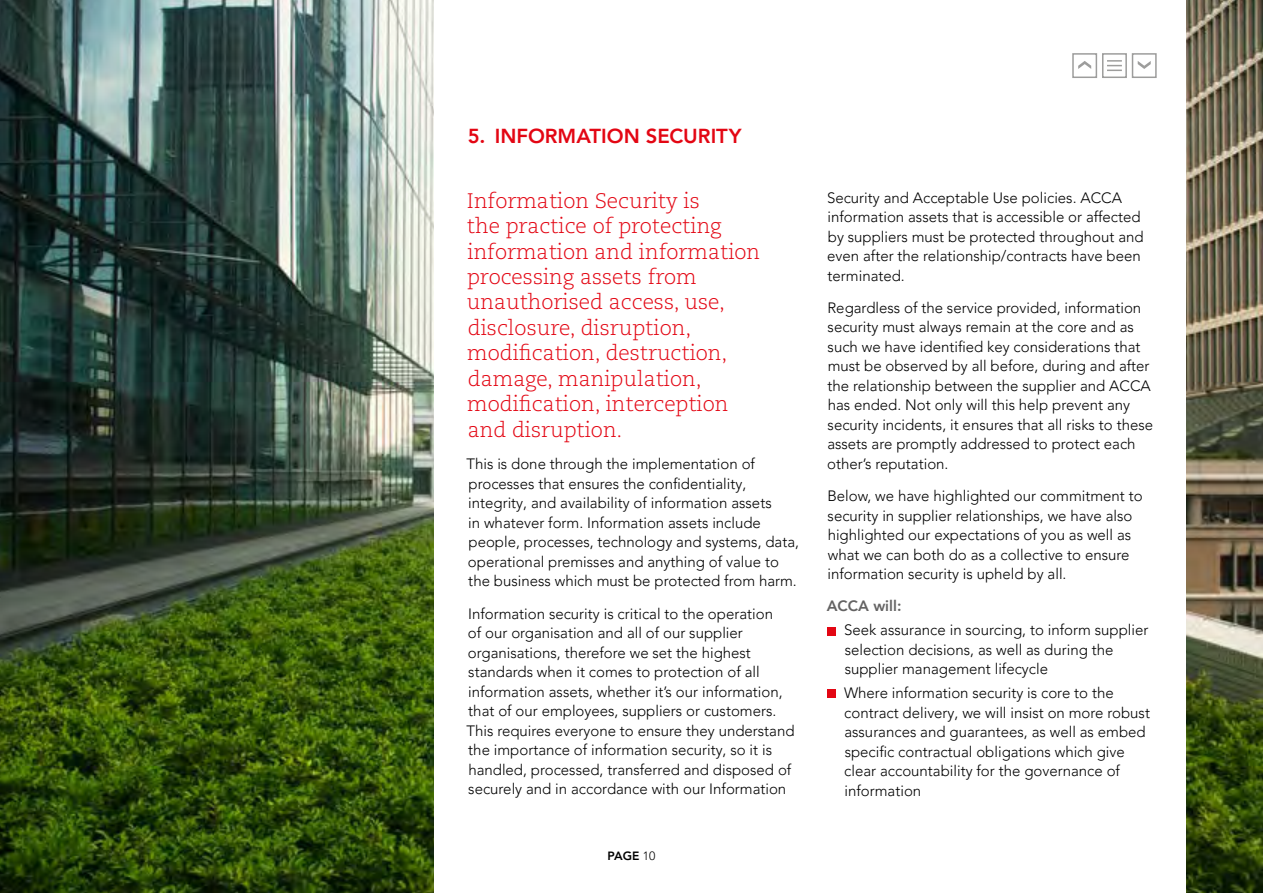
<style>
.page{position:relative;width:1263px;height:893px;background:#fff}
.page>*{position:absolute;margin:0;border:0;box-sizing:border-box;transform-origin:0 0}
.t1{font:300 21px/25.5px "Caecilia LT Std";color:#e30613}
.t2{font:800 20.25px "Avenir LT Pro";color:#e30613}
.t3{font:300 15px/19.5px "Avenir LT Pro";color:#000}
.t4{font:800 15px "Avenir LT Pro";color:#646363}
.t5{font:800 12px "Avenir LT Pro";color:#000}
.s1{font-weight:300}
</style>
<div class="page">
<div style="left:827px;top:627px;width:9px;height:8px;background:#e30613"></div>
<div style="left:827px;top:689px;width:9px;height:9px;background:#e30613"></div>
<img style="left:0;top:0;width:434px;height:893px">
<img style="left:1186px;top:0;width:77px;height:893px">
<div style="left:1102px;top:53px;width:25px;height:25px;border:2px solid #9d9d9c"></div>
<svg style="left:1107px;top:60px;width:15px;height:11px"></svg>
<div style="left:1072px;top:53px;width:25px;height:25px;border:2px solid #9d9d9c"></div>
<svg style="left:1078px;top:61px;width:13px;height:8px"></svg>
<div style="left:1132px;top:53px;width:25px;height:25px;border:2px solid #9d9d9c"></div>
<svg style="left:1138px;top:61px;width:13px;height:8px"></svg>
<h2 class="t2" style="left:468px;top:124px;width:275px">5. INFORMATION SECURITY</h2>
<p class="t1" style="left:467px;top:188px;width:295px">Information Security is<br>the practice of protecting information and information processing assets from unauthorised access, use, disclosure, disruption, modification, destruction, damage, manipulation, modification, interception and disruption.</p>
<p class="t3" style="left:466px;top:454px;width:334px">This is done through the implementation of processes that ensures the confidentiality, integrity, and availability of information assets<br>in whatever form. Information assets include people, processes, technology and systems, data, operational premisses and anything of value to the business which must be protected from harm.</p>
<p class="t3" style="left:466px;top:604px;width:329px">Information security is critical to the operation<br>of our organisation and all of our supplier organisations, therefore we set the highest standards when it comes to protection of all information assets, whether it’s our information, that of our employees, suppliers or customers.<br>This requires everyone to ensure they understand the importance of information security, so it is handled, processed, transferred and disposed of securely and in accordance with our Information</p>
<p class="t5" style="left:608px;top:848px;width:49px">PAGE <span class="s1">10</span></p>
<p class="t3" style="left:827px;top:188px;width:318px">Security and Acceptable Use policies. ACCA information assets that is accessible or affected by suppliers must be protected throughout and even after the relationship/contracts have been terminated.</p>
<p class="t3" style="left:827px;top:298px;width:327px">Regardless of the service provided, information security must always remain at the core and as such we have identified key considerations that must be observed by all before, during and after the relationship between the supplier and ACCA has ended. Not only will this help prevent any security incidents, it ensures that all risks to these assets are promptly addressed to protect each other’s reputation.</p>
<p class="t3" style="left:827px;top:486px;width:317px">Below, we have highlighted our commitment to security in supplier relationships, we have also highlighted our expectations of you as well as what we can both do as a collective to ensure information security is upheld by all.</p>
<p class="t4" style="left:827px;top:597px;width:76px">ACCA will:</p>
<p class="t3" style="left:844px;top:620px;width:306px">Seek assurance in sourcing, to inform supplier selection decisions, as well as during the supplier management lifecycle</p>
<p class="t3" style="left:844px;top:683px;width:307px">Where information security is core to the contract delivery, we will insist on more robust assurances and guarantees, as well as embed specific contractual obligations which give clear accountability for the governance of information</p>
</div>
